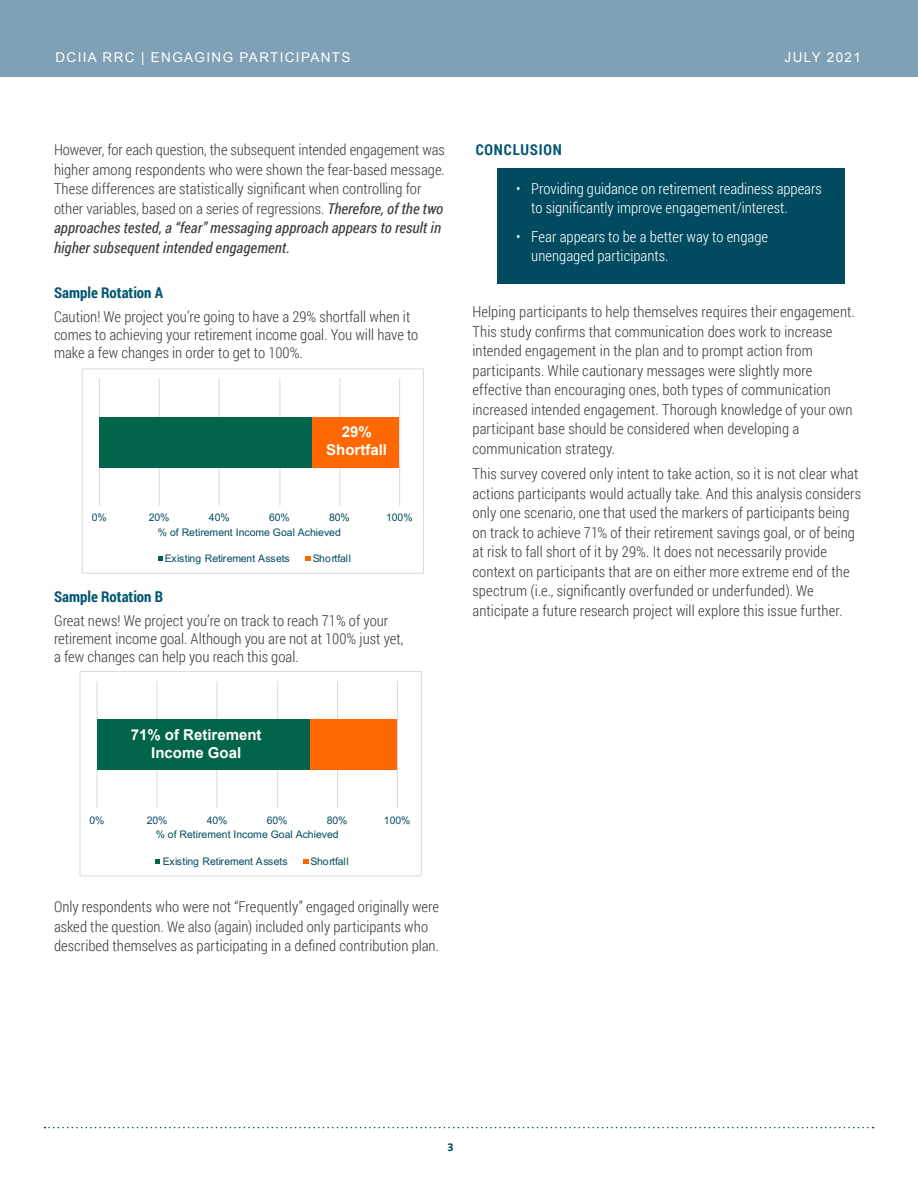
<style>
.page{position:relative;width:918px;height:1188px;background:#fff}
.page>*{position:absolute;margin:0;border:0;box-sizing:border-box;transform-origin:0 0}
.Body_copy{font:300 15px/19.5px "Roboto Condensed";letter-spacing:.005em;color:#3e3e3f}
.t1{font:300 15px/19.5px "Roboto Condensed";color:#fff}
.t2{font:700 15px/18px "Arial";color:#fff;text-align:center}
.Body_copy-2{font:700 15px "Roboto Condensed";color:#005672}
.Body_copy-3{font:700 15px "Roboto Condensed";letter-spacing:.055em;color:#005672}
.t3{font:13.5px "Arial";letter-spacing:.1em;color:#fff}
.t4{font:700 12px "Calibri";color:#004964}
.t5{font:10.5px "Arial";color:#004b60}
.s1{font-weight:400;font-style:italic}
</style>
<div class="page">
<svg style="left:44px;top:1127px;width:830px;height:1px"></svg>
<div style="left:0;top:0;width:918px;height:76px;background:#7fa0b5"></div>
<hr style="left:97px;top:681px;width:1px;height:127px;background:#d9d9d9">
<hr style="left:157px;top:681px;width:1px;height:127px;background:#d9d9d9">
<hr style="left:217px;top:681px;width:1px;height:127px;background:#d9d9d9">
<hr style="left:277px;top:681px;width:1px;height:127px;background:#d9d9d9">
<hr style="left:337px;top:681px;width:1px;height:127px;background:#d9d9d9">
<hr style="left:397px;top:681px;width:1px;height:127px;background:#d9d9d9">
<div style="left:97px;top:720px;width:213px;height:50px;background:#02654b"></div>
<div style="left:310px;top:720px;width:87px;height:50px;background:#ff6701"></div>
<svg style="left:156px;top:859px;width:4px;height:5px"></svg>
<svg style="left:303px;top:859px;width:6px;height:5px"></svg>
<div style="left:80px;top:671px;width:342px;height:205px;border:1px solid #d9d9d9"></div>
<hr style="left:99px;top:378px;width:1px;height:128px;background:#d9d9d9">
<hr style="left:159px;top:378px;width:1px;height:128px;background:#d9d9d9">
<hr style="left:219px;top:378px;width:1px;height:128px;background:#d9d9d9">
<hr style="left:280px;top:378px;width:1px;height:128px;background:#d9d9d9">
<hr style="left:339px;top:378px;width:1px;height:128px;background:#d9d9d9">
<hr style="left:399px;top:378px;width:1px;height:128px;background:#d9d9d9">
<div style="left:99px;top:417px;width:214px;height:50px;background:#02654b"></div>
<div style="left:313px;top:417px;width:86px;height:50px;background:#ff6701"></div>
<svg style="left:158px;top:557px;width:5px;height:4px"></svg>
<svg style="left:305px;top:557px;width:6px;height:4px"></svg>
<div style="left:82px;top:369px;width:342px;height:205px;border:1px solid #d9d9d9"></div>
<div style="left:497px;top:168px;width:347px;height:116px;background:#014b60"></div>
<p class="t3" style="left:56px;top:48px;width:297px">DCIIA RRC | ENGAGING PARTICIPANTS</p>
<p class="t3" style="left:785px;top:48px;width:78px">JULY 2021</p>
<p class="Body_copy" style="left:54px;top:140px;width:392px">However, for each question, the subsequent intended engagement was higher among respondents who were shown the fear-based message.<br>These differences are statistically significant when controlling for other variables, based on a series of regressions. <span class="s1">Therefore, of the two approaches tested, a “fear” messaging approach appears to result in higher subsequent intended engagement.</span></p>
<p class="Body_copy-2" style="left:54px;top:282px;width:111px">Sample Rotation A</p>
<p class="Body_copy" style="left:54px;top:307px;width:366px;line-height:18px">Caution! We project you’re going to have a 29% shortfall when it comes to achieving your retirement income goal. You will have to make a few changes in order to get to 100%.</p>
<p class="t2" style="left:326px;top:423px;width:62px">29%<br>Shortfall</p>
<p class="t5" style="left:92px;top:510px;width:16px">0%</p>
<p class="t5" style="left:149px;top:510px;width:22px">20%</p>
<p class="t5" style="left:209px;top:510px;width:22px">40%</p>
<p class="t5" style="left:269px;top:510px;width:22px">60%</p>
<p class="t5" style="left:329px;top:510px;width:22px">80%</p>
<p class="t5" style="left:386px;top:510px;width:28px">100%</p>
<p class="t5" style="left:158px;top:525px;width:185px">% of Retirement Income Goal Achieved</p>
<p class="t5" style="left:165px;top:551px;width:126px">Existing Retirement Assets</p>
<p class="t5" style="left:313px;top:551px;width:40px">Shortfall</p>
<p class="Body_copy-2" style="left:54px;top:586px;width:111px">Sample Rotation B</p>
<p class="Body_copy" style="left:54px;top:611px;width:351px;line-height:18px">Great news! We project you’re on track to reach 71% of your retirement income goal. Although you are not at 100% just yet, a few changes can help you reach this goal.</p>
<p class="t2" style="left:131px;top:726px;width:132px">71% of Retirement</p>
<p class="t2" style="left:151px;top:744px;width:92px">Income Goal</p>
<p class="t5" style="left:90px;top:813px;width:16px">0%</p>
<p class="t5" style="left:147px;top:813px;width:22px">20%</p>
<p class="t5" style="left:207px;top:813px;width:22px">40%</p>
<p class="t5" style="left:267px;top:813px;width:22px">60%</p>
<p class="t5" style="left:327px;top:813px;width:22px">80%</p>
<p class="t5" style="left:384px;top:813px;width:28px">100%</p>
<p class="t5" style="left:156px;top:827px;width:185px">% of Retirement Income Goal Achieved</p>
<p class="t5" style="left:163px;top:854px;width:126px">Existing Retirement Assets</p>
<p class="t5" style="left:310px;top:854px;width:40px">Shortfall</p>
<p class="Body_copy" style="left:54px;top:897px;width:387px">Only respondents who were not “Frequently” engaged originally were asked the question. We also (again) included only participants who described themselves as participating in a defined contribution plan.</p>
<p class="Body_copy-3" style="left:476px;top:139px;width:88px">CONCLUSION</p>
<p class="t1" style="left:531px;top:178px;width:292px;text-indent:-15px">• Providing guidance on retirement readiness appears to significantly improve engagement/interest.</p>
<p class="t1" style="left:531px;top:226px;width:238px;text-indent:-15px">• Fear appears to be a better way to engage unengaged participants.</p>
<p class="Body_copy" style="left:472px;top:302px;width:384px">Helping participants to help themselves requires their engagement.<br>This study confirms that communication does work to increase intended engagement in the plan and to prompt action from participants. While cautionary messages were slightly more effective than encouraging ones, both types of communication increased intended engagement. Thorough knowledge of your own participant base should be considered when developing a communication strategy.</p>
<p class="Body_copy" style="left:472px;top:464px;width:390px">This survey covered only intent to take action, so it is not clear what actions participants would actually take. And this analysis considers only one scenario, one that used the markers of participants being on track to achieve 71% of their retirement savings goal, or of being at risk to fall short of it by 29%. It does not necessarily provide context on participants that are on either more extreme end of the spectrum (i.e., significantly overfunded or underfunded). We anticipate a future research project will explore this issue further.</p>
<p class="t4" style="left:447px;top:1138px;width:8px">3</p>
</div>
